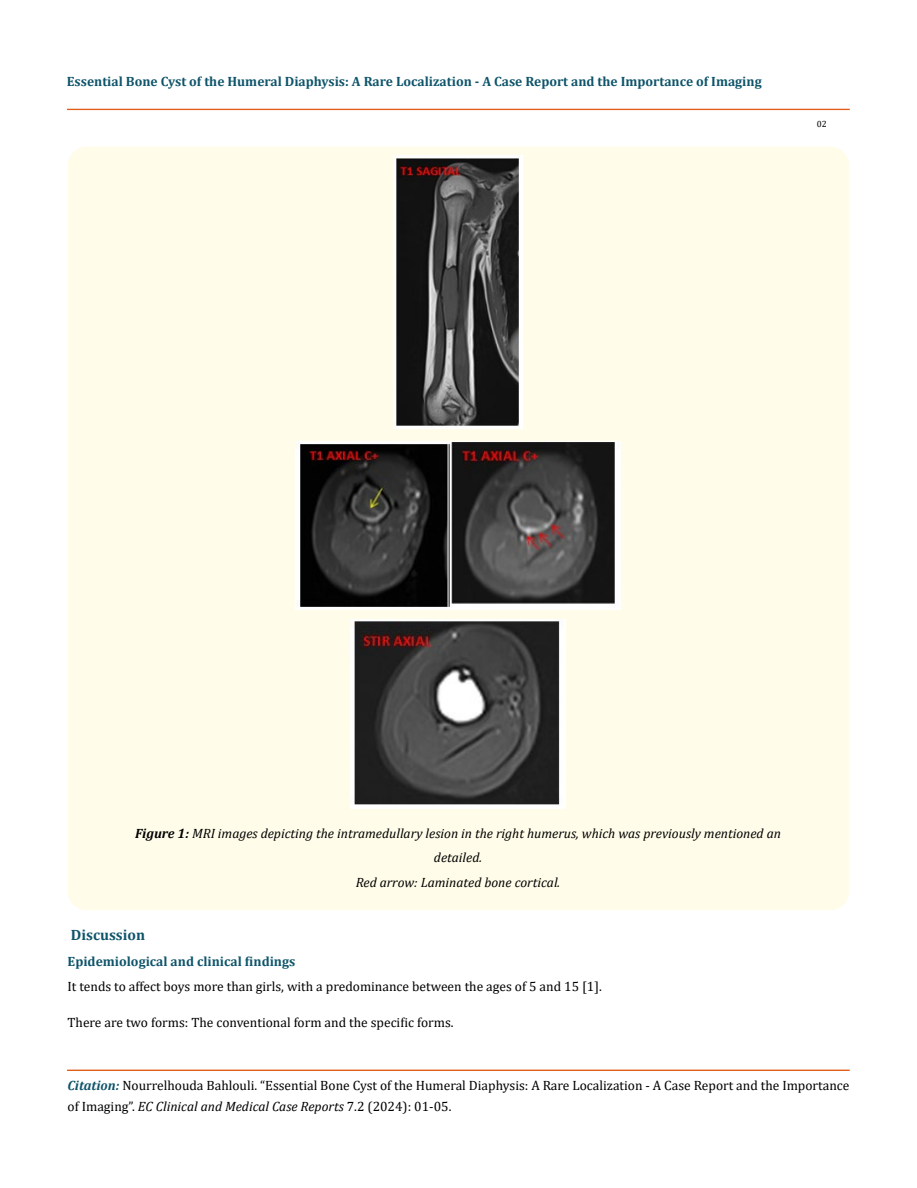
<style>
.page{position:relative;width:917px;height:1188px;background:#fff}
.page>*{position:absolute;margin:0;border:0;box-sizing:border-box;transform-origin:0 0}
.t1{font:700 15px "Cambria";color:#0e546a}
.t2{font:13.5px/21px "Cambria";color:#000}
.t3{font:italic 13.5px/24px "Cambria";color:#000;text-align:center}
.t4{font:700 13.5px "Cambria";color:#0e546a}
.t5{font:9px "Cambria";color:#000}
.s1{font-weight:700}
.s2{font-weight:700;font-style:italic;color:#0e546a}
.s3{font-style:italic}
</style>
<div class="page">
<div style="left:67px;top:109px;width:782px;height:1px;border:1px solid #e05d1a"></div>
<div style="left:67px;top:1070px;width:782px;height:1px;border:1px solid #e05d1a"></div>
<div style="left:67px;top:147px;width:782px;height:763px;background:#fffde9;border-radius:19px"></div>
<img style="left:393px;top:155px;width:129px;height:274px">
<img style="left:295px;top:441px;width:325px;height:169px">
<img style="left:350px;top:620px;width:215px;height:188px">
<p class="t4" style="left:67px;top:72px;width:696px">Essential Bone Cyst of the Humeral Diaphysis: A Rare Localization - A Case Report and the Importance of Imaging</p>
<p class="t5" style="left:816px;top:118px;width:11px">02</p>
<p class="t3" style="left:135px;top:821px;width:647px"><span class="s1">Figure 1:</span> MRI images depicting the intramedullary lesion in the right humerus, which was previously mentioned an detailed.</p>
<p class="t3" style="left:356px;top:870px;width:206px">Red arrow: Laminated bone cortical.</p>
<p class="t1" style="left:71px;top:925px;width:76px">Discussion</p>
<p class="t4" style="left:68px;top:952px;width:229px">Epidemiological and clinical findings</p>
<p class="t2" style="left:68px;top:976px;width:536px">It tends to affect boys more than girls, with a predominance between the ages of 5 and 15 [1].</p>
<p class="t2" style="left:68px;top:1012px;width:387px">There are two forms: The conventional form and the specific forms.</p>
<p class="t2" style="left:68px;top:1075px;width:783px"><span class="s2">Citation:</span> Nourrelhouda Bahlouli. “Essential Bone Cyst of the Humeral Diaphysis: A Rare Localization - A Case Report and the Importance of Imaging”. <span class="s3">EC Clinical and Medical Case Reports</span> 7.2 (2024): 01-05.</p>
</div>
